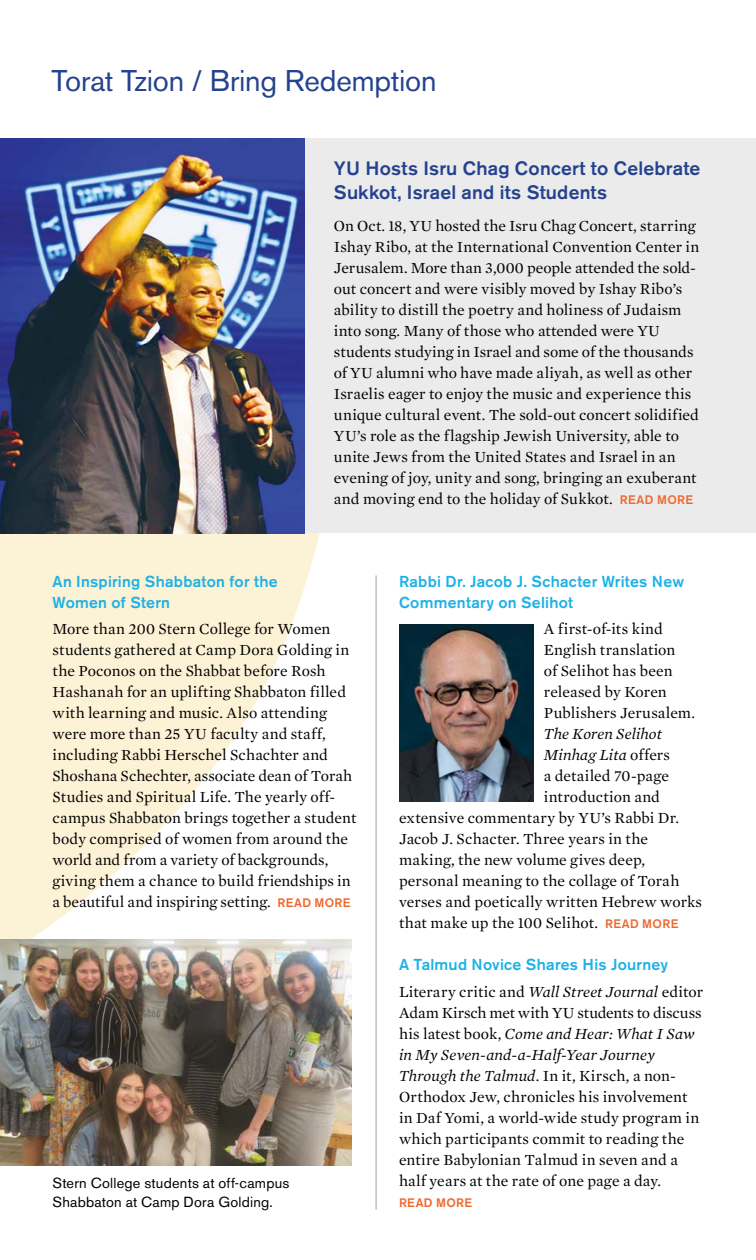
<style>
.page{position:relative;width:756px;height:1260px;background:#fff}
.page>*{position:absolute;margin:0;border:0;box-sizing:border-box;transform-origin:0 0}
.t1{font:29.75px "Akzidenz Grotesk BE";letter-spacing:-.01em;color:#24428e}
.t2{font:500 19.25px/24.5px "Akzidenz Grotesk BE";letter-spacing:.01em;color:#24428e}
.t3{font:15.75px/21px "Mercury Text G1";letter-spacing:.005em;color:#000}
.t4{font:500 15.75px/21px "Akzidenz Grotesk BE";letter-spacing:.015em;color:#1eb1e7}
.t5{font:italic 15.75px "Mercury Text G1";color:#000}
.t6{font:14.53px/19.2px "Akzidenz Grotesk BE";letter-spacing:.015em;color:#000}
.t7{font:500 12.25px "Akzidenz Grotesk BE";letter-spacing:.035em;color:#ee682e}
.s1{font-family:"Akzidenz Grotesk BE";font-weight:500;font-size:12.25px;color:#ee682e}
.s2{font-style:normal}
.s3{font-style:italic}
</style>
<div class="page">
<svg style="left:0;top:533px;width:349px;height:407px;fill:#fcf2d6"></svg>
<div style="left:1px;top:139px;width:755px;height:394px;background:#ecebec"></div>
<hr style="left:376px;top:575px;width:1px;height:635px;background:#9ca2a7">
<img style="left:399px;top:625px;width:134px;height:177px">
<img style="left:0;top:139px;width:304px;height:394px">
<img style="left:0;top:940px;width:352px;height:225px">
<h1 class="t1" style="left:52px;top:63px;width:386px">Torat Tzion / Bring Redemption</h1>
<p class="t2" style="left:334px;top:156px;width:368px">YU Hosts Isru Chag Concert to Celebrate<br>Sukkot, Israel and its Students</p>
<p class="t3" style="left:334px;top:214px;width:367px">On Oct. 18, YU hosted the Isru Chag Concert, starring Ishay Ribo, at the International Convention Center in Jerusalem. More than 3,000 people attended the sold&shy;out concert and were visibly moved by Ishay Ribo’s ability to distill the poetry and holiness of Judaism into song. Many of those who attended were YU students studying in Israel and some of the thousands of YU alumni who have made aliyah, as well as other Israelis eager to enjoy the music and experience this unique cultural event. The sold-out concert solidified YU’s role as the flagship Jewish University, able to unite Jews from the United States and Israel in an evening of joy, unity and song, bringing an exuberant and moving end to the holiday of Sukkot. <span class="s1">READ MORE</span></p>
<p class="t4" style="left:52px;top:571px;width:227px">An Inspiring Shabbaton for the<br>Women of Stern</p>
<p class="t3" style="left:52px;top:618px;width:305px">More than 200 Stern College for Women students gathered at Camp Dora Golding in the Poconos on the Shabbat before Rosh Hashanah for an uplifting Shabbaton filled with learning and music. Also attending were more than 25 YU faculty and staff, including Rabbi Herschel Schachter and Shoshana Schechter, associate dean of Torah Studies and Spiritual Life. The yearly off&shy;campus Shabbaton brings together a student body comprised of women from around the world and from a variety of backgrounds, giving them a chance to build friendships in a beautiful and inspiring setting. <span class="s1">READ MORE</span></p>
<p class="t6" style="left:52px;top:1174px;width:238px">Stern College students at off-campus<br>Shabbaton at Camp Dora Golding.</p>
<p class="t4" style="left:399px;top:571px;width:287px">Rabbi Dr. Jacob J. Schacter Writes New<br>Commentary on Selihot</p>
<p class="t3" style="left:544px;top:618px;width:153px">A first-of-its kind<br>English translation<br>of Selihot has been released by Koren<br>Publishers Jerusalem.</p>
<p class="t5" style="left:544px;top:724px;width:120px">The Koren Selihot</p>
<p class="t5" style="left:544px;top:745px;width:128px">Minhag Lita <span class="s2">offers</span></p>
<p class="t3" style="left:544px;top:765px;width:127px">a detailed 70-page</p>
<p class="t3" style="left:544px;top:786px;width:118px">introduction and</p>
<p class="t3" style="left:399px;top:807px;width:282px">extensive commentary by YU’s Rabbi Dr.</p>
<p class="t3" style="left:399px;top:828px;width:251px">Jacob J. Schacter. Three years in the</p>
<p class="t3" style="left:399px;top:849px;width:248px">making, the new volume gives deep,</p>
<p class="t3" style="left:399px;top:870px;width:282px">personal meaning to the collage of Torah</p>
<p class="t3" style="left:399px;top:891px;width:305px">verses and poetically written Hebrew works</p>
<p class="t3" style="left:399px;top:912px;width:281px">that make up the 100 Selihot. <span class="s1">READ MORE</span></p>
<p class="t4" style="left:399px;top:954px;width:270px">A Talmud Novice Shares His Journey</p>
<p class="t3" style="left:399px;top:980px;width:306px">Literary critic and <span class="s3">Wall Street Journal</span> editor Adam Kirsch met with YU students to discuss his latest book, <span class="s3">Come and Hear: What I Saw in My Seven-and-a-Half-Year Journey Through the Talmud</span>. In it, Kirsch, a non-Orthodox Jew, chronicles his involvement in Daf Yomi, a world-wide study program in which participants commit to reading the entire Babylonian Talmud in seven and a half years at the rate of one page a day.</p>
<p class="t7" style="left:399px;top:1195px;width:75px">READ MORE</p>
</div>
